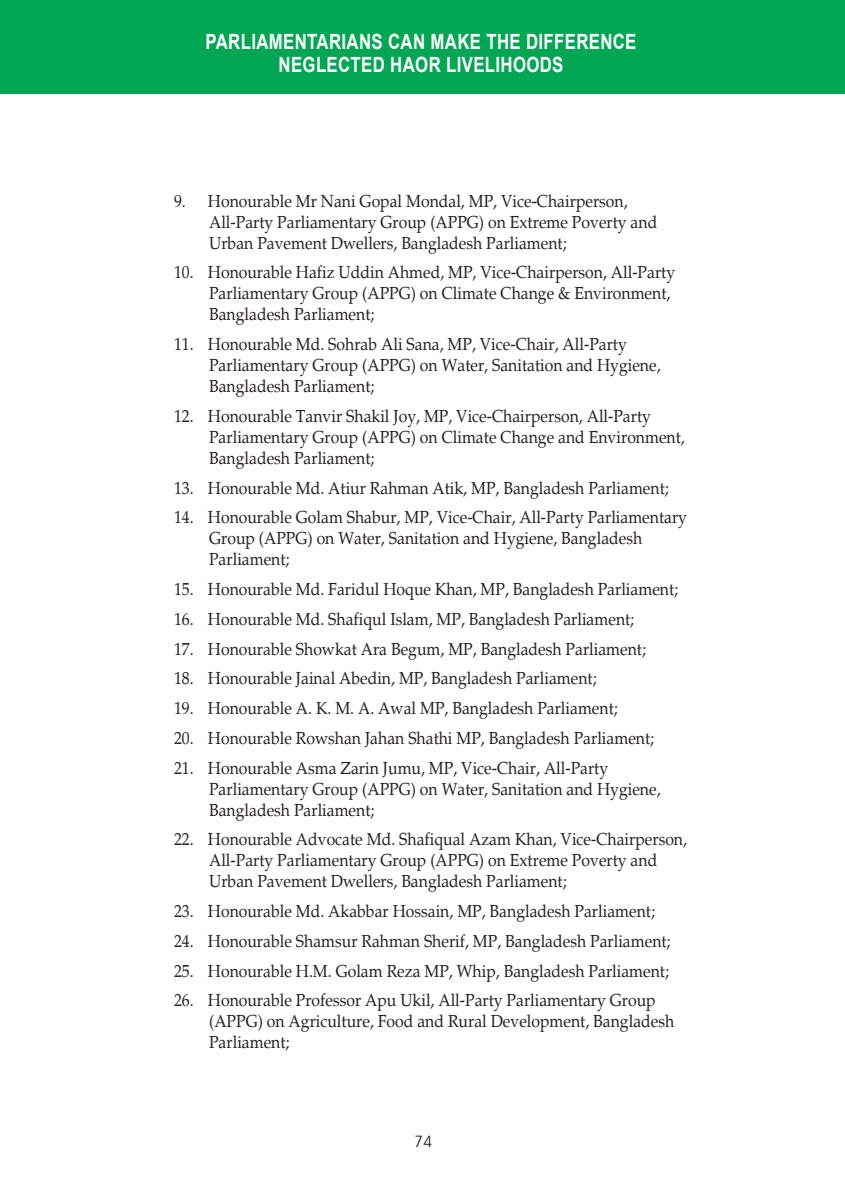
<style>
.page{position:relative;width:845px;height:1197px;background:#fff}
.page>*{position:absolute;margin:0;border:0;box-sizing:border-box;transform-origin:0 0}
.t1{font:700 21px/22.8px "Arial";letter-spacing:.02em;color:#fff;text-align:center;scale:.8 1}
.t2{font:17.5px/21px "Palatino";color:#231f20;scale:.9 1}
.t3{font:15.75px "Avant Garde IT Cby BT";color:#231f20}
</style>
<div class="page">
<div style="left:0;top:0;width:844px;height:94px;background:#00a651"></div>
<p class="t1" style="left:205px;top:31px;width:540px">PARLIAMENTARIANS CAN MAKE THE DIFFERENCE<br>NEGLECTED HAOR LIVELIHOODS</p>
<p class="t2" style="left:209px;top:191px;width:499px;text-indent:-35px">9. Honourable Mr Nani Gopal Mondal, MP, Vice-Chairperson,<br>All-Party Parliamentary Group (APPG) on Extreme Poverty and<br>Urban Pavement Dwellers, Bangladesh Parliament;</p>
<p class="t2" style="left:209px;top:262px;width:519px;text-indent:-35px">10. Honourable Hafiz Uddin Ahmed, MP, Vice-Chairperson, All-Party<br>Parliamentary Group (APPG) on Climate Change &amp; Environment,<br>Bangladesh Parliament;</p>
<p class="t2" style="left:209px;top:334px;width:503px;text-indent:-35px">11. Honourable Md. Sohrab Ali Sana, MP, Vice-Chair, All-Party<br>Parliamentary Group (APPG) on Water, Sanitation and Hygiene,<br>Bangladesh Parliament;</p>
<p class="t2" style="left:209px;top:406px;width:530px;text-indent:-35px">12. Honourable Tanvir Shakil Joy, MP, Vice-Chairperson, All-Party<br>Parliamentary Group (APPG) on Climate Change and Environment,<br>Bangladesh Parliament;</p>
<p class="t2" style="left:174px;top:478px;width:551px">13. Honourable Md. Atiur Rahman Atik, MP, Bangladesh Parliament;</p>
<p class="t2" style="left:209px;top:507px;width:532px;text-indent:-35px">14. Honourable Golam Shabur, MP, Vice-Chair, All-Party Parliamentary<br>Group (APPG) on Water, Sanitation and Hygiene, Bangladesh<br>Parliament;</p>
<p class="t2" style="left:174px;top:579px;width:561px">15. Honourable Md. Faridul Hoque Khan, MP, Bangladesh Parliament;</p>
<p class="t2" style="left:174px;top:609px;width:512px">16. Honourable Md. Shafiqul Islam, MP, Bangladesh Parliament;</p>
<p class="t2" style="left:174px;top:639px;width:525px">17. Honourable Showkat Ara Begum, MP, Bangladesh Parliament;</p>
<p class="t2" style="left:174px;top:668px;width:471px">18. Honourable Jainal Abedin, MP, Bangladesh Parliament;</p>
<p class="t2" style="left:174px;top:698px;width:494px">19. Honourable A. K. M. A. Awal MP, Bangladesh Parliament;</p>
<p class="t2" style="left:174px;top:728px;width:534px">20. Honourable Rowshan Jahan Shathi MP, Bangladesh Parliament;</p>
<p class="t2" style="left:209px;top:758px;width:503px;text-indent:-35px">21. Honourable Asma Zarin Jumu, MP, Vice-Chair, All-Party<br>Parliamentary Group (APPG) on Water, Sanitation and Hygiene,<br>Bangladesh Parliament;</p>
<p class="t2" style="left:209px;top:829px;width:532px;text-indent:-35px">22. Honourable Advocate Md. Shafiqual Azam Khan, Vice-Chairperson,<br>All-Party Parliamentary Group (APPG) on Extreme Poverty and<br>Urban Pavement Dwellers, Bangladesh Parliament;</p>
<p class="t2" style="left:174px;top:901px;width:535px">23. Honourable Md. Akabbar Hossain, MP, Bangladesh Parliament;</p>
<p class="t2" style="left:174px;top:931px;width:553px">24. Honourable Shamsur Rahman Sherif, MP, Bangladesh Parliament;</p>
<p class="t2" style="left:174px;top:961px;width:551px">25. Honourable H.M. Golam Reza MP, Whip, Bangladesh Parliament;</p>
<p class="t2" style="left:209px;top:990px;width:518px;text-indent:-35px">26. Honourable Professor Apu Ukil, All-Party Parliamentary Group (APPG) on Agriculture, Food and Rural Development, Bangladesh<br>Parliament;</p>
<p class="t3" style="left:414px;top:1132px;width:19px">74</p>
</div>
